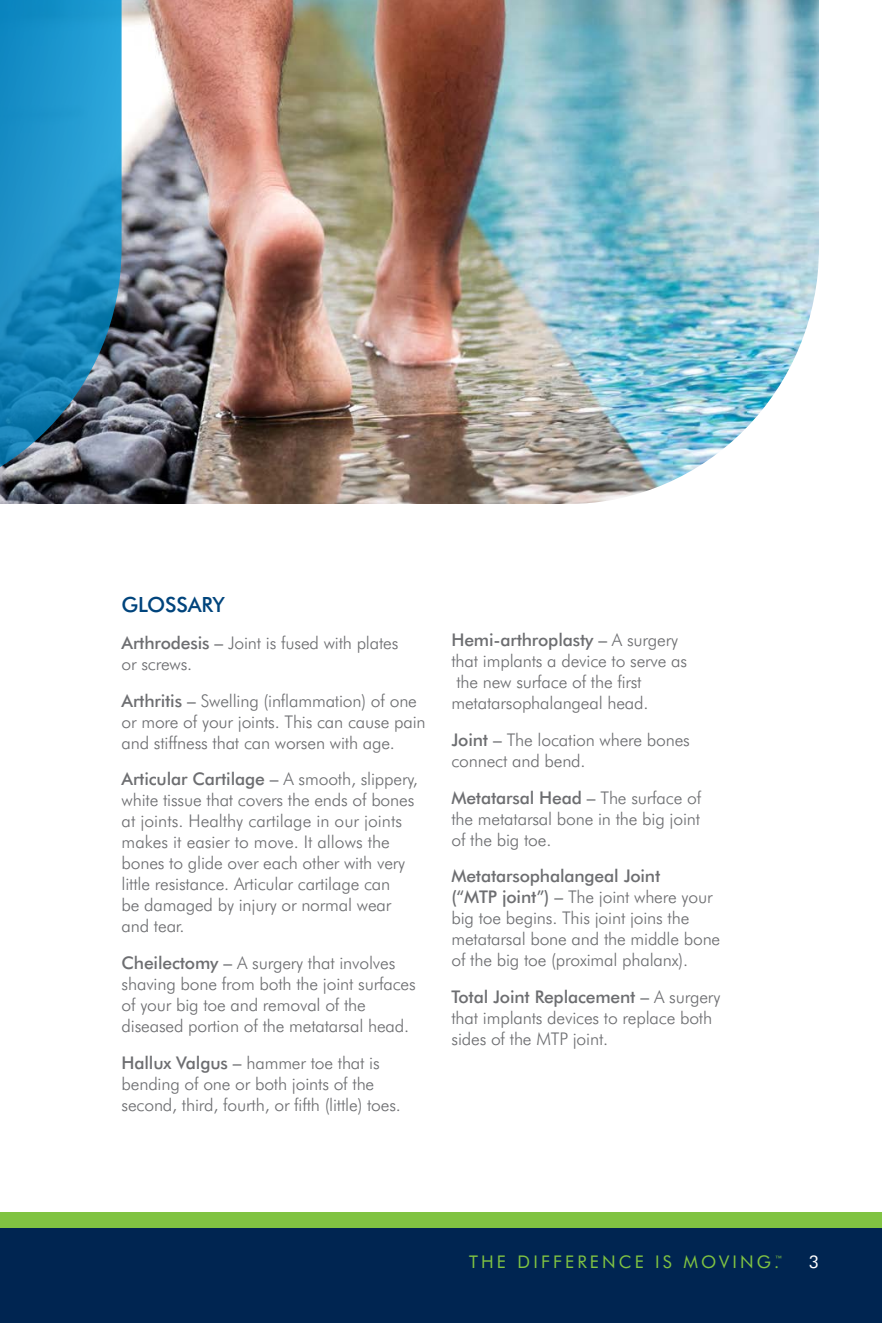
<style>
.page{position:relative;width:882px;height:1323px;background:#fff}
.page>*{position:absolute;margin:0;border:0;box-sizing:border-box;transform-origin:0 0}
.t1{font:500 21px "Futura BT";letter-spacing:-.01em;color:#00447c}
.t2{font:300 17.5px/21px "Futura BT";letter-spacing:-.01em;color:#6d6e71}
.t3{font:17.5px "Futura BT";letter-spacing:.18em;color:#80c342}
.t4{font:17.5px "Futura BT";color:#fff}
.s1{font-weight:500}
</style>
<div class="page">
<div style="left:0;top:1228px;width:882px;height:95px;background:#002551"></div>
<img style="left:122px;top:0;width:697px;height:504px">
<svg style="left:0;top:0;width:122px;height:504px;background:#2a87b4"></svg>
<div style="left:0;top:1213px;width:882px;height:15px;background:#80c342"></div>
<p class="t1" style="left:122px;top:592px;width:105px">GLOSSARY</p>
<p class="t2" style="left:122px;top:632px;width:278px"><span class="s1">Arthrodesis –</span> Joint is fused with plates or screws.</p>
<p class="t2" style="left:122px;top:690px;width:306px"><span class="s1">Arthritis –</span> Swelling (inflammation) of one or more of your joints. This can cause pain and stiffness that can worsen with age.</p>
<p class="t2" style="left:122px;top:768px;width:298px"><span class="s1">Articular Cartilage –</span> A smooth, slippery, white tissue that covers the ends of bones at joints. Healthy cartilage in our joints makes it easier to move. It allows the bones to glide over each other with very little resistance. Articular cartilage can<br>be damaged by injury or normal wear and tear.</p>
<p class="t2" style="left:122px;top:952px;width:296px"><span class="s1">Cheilectomy –</span> A surgery that involves shaving bone from both the joint surfaces of your big toe and removal of the diseased portion of the metatarsal head.</p>
<p class="t2" style="left:122px;top:1052px;width:281px"><span class="s1">Hallux Valgus –</span> hammer toe that is bending of one or both joints of the second, third, fourth, or fifth (little) toes.</p>
<p class="t2" style="left:452px;top:629px;width:237px"><span class="s1">Hemi-arthroplasty –</span> A surgery that implants a device to serve as the new surface of the first metatarsophalangeal head.</p>
<p class="t2" style="left:452px;top:729px;width:240px"><span class="s1">Joint –</span> The location where bones connect and bend.</p>
<p class="t2" style="left:452px;top:787px;width:251px;text-align:justify"><span class="s1">Metatarsal Head –</span> The surface of the metatarsal bone in the big joint of the big toe.</p>
<p class="t2" style="left:452px;top:865px;width:270px"><span class="s1">Metatarsophalangeal Joint<br>(“MTP joint”) –</span> The joint where your big toe begins. This joint joins the metatarsal bone and the middle bone of the big toe (proximal phalanx).</p>
<p class="t2" style="left:452px;top:986px;width:270px"><span class="s1">Total Joint Replacement –</span> A surgery that implants devices to replace both sides of the MTP joint.</p>
<p class="t3" style="left:469px;top:1251px;width:315px">THE DIFFERENCE IS MOVING.<sup>™</sup></p>
<p class="t4" style="left:809px;top:1251px;width:12px">3</p>
</div>
